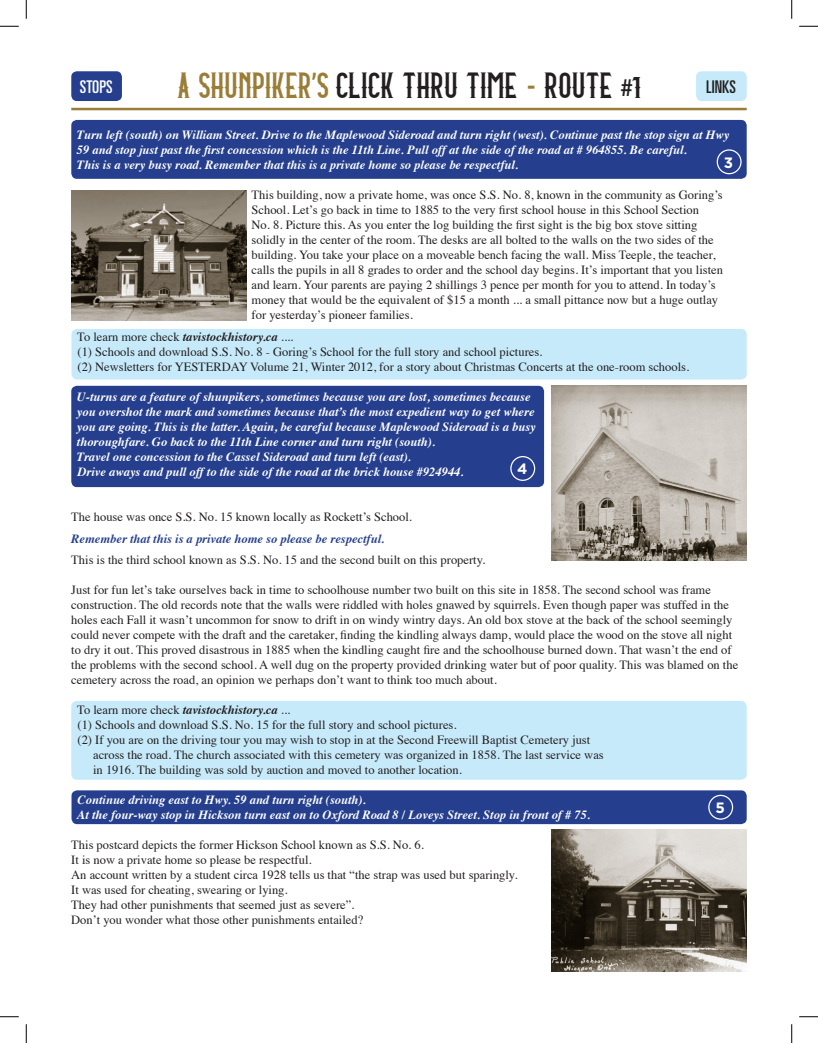
<style>
.page{position:relative;width:818px;height:1043px;background:#fff}
.page>*{position:absolute;margin:0;border:0;box-sizing:border-box;transform-origin:0 0}
.t1{font:30px "Amber Whiskey";color:#231f20}
.t2{font:ultra-condensed 17.5px "Univers LT Std";color:#fff}
.t3{font:ultra-condensed 17.5px "Univers LT Std";color:#231f20}
.t4{font:700 15px "Gotham";color:#fff}
.t5{font:12.5px/15px "Times";color:#231f20}
.t6{font:italic 700 12.5px/15px "Times";color:#fff}
.t7{font:italic 700 12.5px "Times";color:#253f8e}
.s1{color:#9a7d37}
.s2{font-family:"Antique Olive Std";color:#9a7d37}
.s3{font-family:"Antique Olive Std";font-size:22.5px}
.s4{font-weight:700;font-style:italic}
</style>
<div class="page">
<div style="left:71px;top:790px;width:675px;height:34px;background:#253f8e;border-radius:6px"></div>
<div style="left:71px;top:701px;width:675px;height:78px;background:#c6eafa;border-radius:6px"></div>
<div style="left:71px;top:386px;width:473px;height:101px;background:#253f8e;border-radius:6px"></div>
<div style="left:71px;top:329px;width:675px;height:50px;background:#c6eafa;border-radius:6px"></div>
<div style="left:71px;top:120px;width:675px;height:59px;background:#253f8e;border-radius:6px"></div>
<hr style="left:71px;top:108px;width:675px;height:2px;background:#9a7d37">
<img style="left:551px;top:386px;width:195px;height:174px">
<img style="left:551px;top:830px;width:195px;height:141px">
<img style="left:71px;top:190px;width:175px;height:130px">
<div style="left:716px;top:149px;width:25px;height:25px;border:1px solid #fff;border-radius:50%"></div>
<div style="left:510px;top:456px;width:25px;height:25px;border:1px solid #fff;border-radius:50%"></div>
<div style="left:71px;top:71px;width:51px;height:30px;background:#253f8e;border-radius:6px"></div>
<div style="left:696px;top:71px;width:50px;height:30px;background:#c6eafa;border-radius:6px"></div>
<div style="left:708px;top:794px;width:25px;height:25px;border:1px solid #fff;border-radius:50%"></div>
<svg style="left:0;top:25px;width:19px;height:2px"></svg>
<svg style="left:799px;top:25px;width:19px;height:2px"></svg>
<svg style="left:0;top:1016px;width:19px;height:1px"></svg>
<svg style="left:799px;top:1016px;width:19px;height:1px"></svg>
<svg style="left:25px;top:0;width:2px;height:19px"></svg>
<svg style="left:25px;top:1024px;width:2px;height:18px"></svg>
<svg style="left:791px;top:0;width:1px;height:19px"></svg>
<svg style="left:791px;top:1024px;width:1px;height:18px"></svg>
<p class="t1" style="left:177px;top:70px;width:466px"><span class="s1">A SHUNPIKER</span><span class="s2">’</span><span class="s1">S</span> CLICK THRU TIME <span class="s2">-</span> ROUTE <span class="s3">#</span>1</p>
<p class="t6" style="left:77px;top:126px;width:654px">Turn left (south) on William Street. Drive to the Maplewood Sideroad and turn right (west). Continue past the stop sign at Hwy<br>59 and stop just past the first concession which is the 11th Line. Pull off at the side of the road at # 964855. Be careful.</p>
<p class="t6" style="left:77px;top:156px;width:442px">This is a very busy road. Remember that this is a private home so please be respectful.</p>
<p class="t5" style="left:251px;top:186px;width:473px">This building, now a private home, was once S.S. No. 8, known in the community as Goring’s School. Let’s go back in time to 1885 to the very first school house in this School Section<br>No. 8. Picture this. As you enter the log building the first sight is the big box stove sitting solidly in the center of the room. The desks are all bolted to the walls on the two sides of the building. You take your place on a moveable bench facing the wall. Miss Teeple, the teacher, calls the pupils in all 8 grades to order and the school day begins. It’s important that you listen and learn. Your parents are paying 2 shillings 3 pence per month for you to attend. In today’s money that would be the equivalent of $15 a month ... a small pittance now but a huge outlay for yesterday’s pioneer families.</p>
<p class="t5" style="left:77px;top:328px;width:217px">To learn more check <span class="s4">tavistockhistory.ca</span> ....</p>
<p class="t5" style="left:78px;top:343px;width:466px">(1) Schools and download S.S. No. 8 - Goring’s School for the full story and school pictures.</p>
<p class="t5" style="left:78px;top:358px;width:613px">(2) Newsletters for YESTERDAY Volume 21, Winter 2012, for a story about Christmas Concerts at the one-room schools.</p>
<p class="t6" style="left:77px;top:388px;width:460px">U-turns are a feature of shunpikers, sometimes because you are lost, sometimes because you overshot the mark and sometimes because that’s the most expedient way to get where you are going. This is the latter. Again, be careful because Maplewood Sideroad is a busy thoroughfare. Go back to the 11th Line corner and turn right (south).</p>
<p class="t6" style="left:77px;top:448px;width:335px">Travel one concession to the Cassel Sideroad and turn left (east).</p>
<p class="t6" style="left:78px;top:463px;width:387px">Drive aways and pull off to the side of the road at the brick house #924944.</p>
<p class="t5" style="left:71px;top:508px;width:342px">The house was once S.S. No. 15 known locally as Rockett’s School.</p>
<p class="t7" style="left:71px;top:526px;width:314px">Remember that this is a private home so please be respectful.</p>
<p class="t5" style="left:71px;top:551px;width:415px">This is the third school known as S.S. No. 15 and the second built on this property.</p>
<p class="t5" style="left:71px;top:581px;width:668px">Just for fun let’s take ourselves back in time to schoolhouse number two built on this site in 1858. The second school was frame construction. The old records note that the walls were riddled with holes gnawed by squirrels. Even though paper was stuffed in the holes each Fall it wasn’t uncommon for snow to drift in on windy wintry days. An old box stove at the back of the school seemingly could never compete with the draft and the caretaker, finding the kindling always damp, would place the wood on the stove all night to dry it out. This proved disastrous in 1885 when the kindling caught fire and the schoolhouse burned down. That wasn’t the end of the problems with the second school. A well dug on the property provided drinking water but of poor quality. This was blamed on the cemetery across the road, an opinion we perhaps don’t want to think too much about.</p>
<p class="t5" style="left:77px;top:701px;width:214px">To learn more check <span class="s4">tavistockhistory.ca</span> ...</p>
<p class="t5" style="left:78px;top:716px;width:380px">(1) Schools and download S.S. No. 15 for the full story and school pictures.</p>
<p class="t5" style="left:78px;top:731px;width:514px">(2) If you are on the driving tour you may wish to stop in at the Second Freewill Baptist Cemetery just</p>
<p class="t5" style="left:93px;top:746px;width:512px">across the road. The church associated with this cemetery was organized in 1858. The last service was</p>
<p class="t5" style="left:93px;top:761px;width:370px">in 1916. The building was sold by auction and moved to another location.</p>
<p class="t6" style="left:78px;top:791px;width:290px">Continue driving east to Hwy. 59 and turn right (south).</p>
<p class="t6" style="left:77px;top:806px;width:514px">At the four-way stop in Hickson turn east on to Oxford Road 8 / Loveys Street. Stop in front of # 75.</p>
<p class="t5" style="left:71px;top:836px;width:354px">This postcard depicts the former Hickson School known as S.S. No. 6.</p>
<p class="t5" style="left:71px;top:851px;width:242px">It is now a private home so please be respectful.</p>
<p class="t5" style="left:71px;top:866px;width:447px">An account written by a student circa 1928 tells us that “the strap was used but sparingly.</p>
<p class="t5" style="left:71px;top:881px;width:218px">It was used for cheating, swearing or lying.</p>
<p class="t5" style="left:71px;top:896px;width:284px">They had other punishments that seemed just as severe”.</p>
<p class="t5" style="left:71px;top:911px;width:293px">Don’t you wonder what those other punishments entailed?</p>
<p class="t2" style="left:80px;top:76px;width:34px">STOPS</p>
<p class="t3" style="left:706px;top:76px;width:31px">LINKS</p>
<p class="t4" style="left:723px;top:152px;width:11px">3</p>
<p class="t4" style="left:517px;top:459px;width:12px">4</p>
<p class="t4" style="left:715px;top:797px;width:11px">5</p>
</div>
